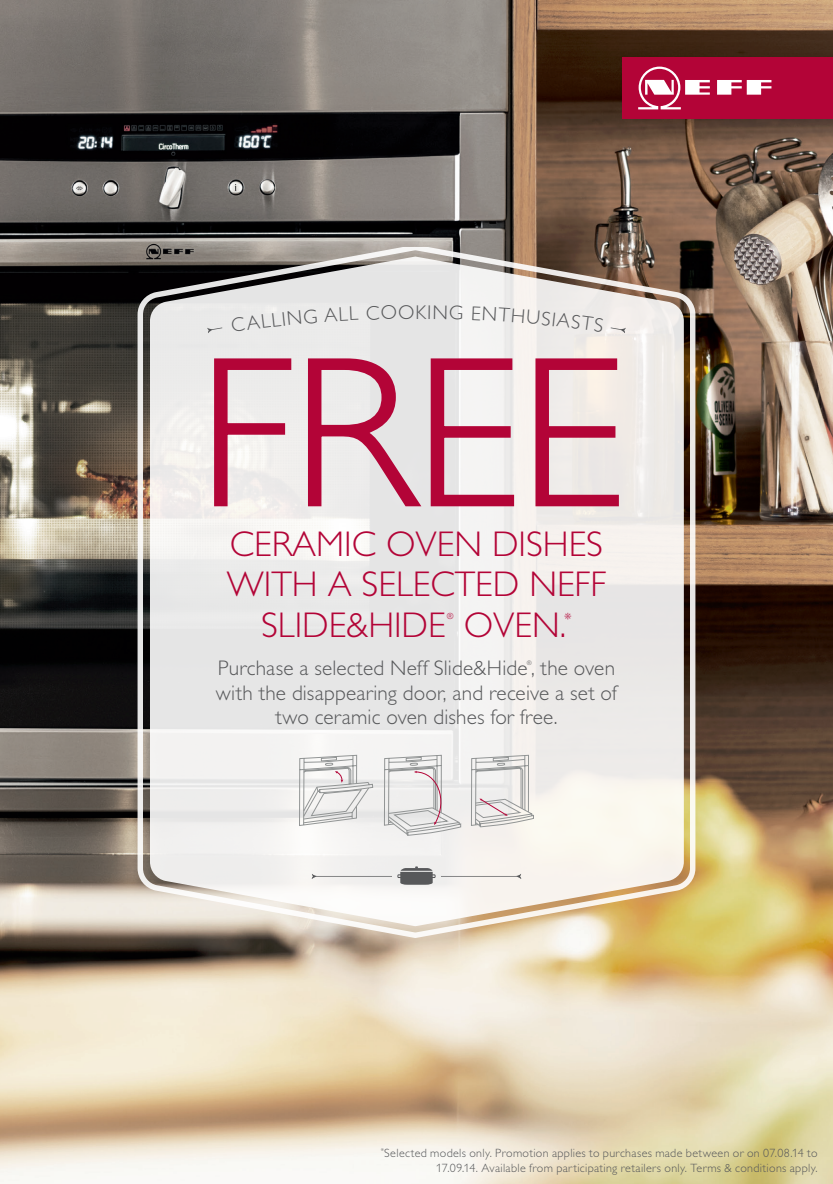
<style>
.page{position:relative;width:833px;height:1184px;background:#fff}
.page>*{position:absolute;margin:0;border:0;box-sizing:border-box;transform-origin:0 0}
.t1{font:300 35.8px/40.8px "Gill Alt One";color:#b30437}
.t2{font:300 21.2px/24.4px "Gill Alt One";letter-spacing:.01em;color:#57585a;text-align:center}
.t3{font:300 20px "Gill Alt One";color:#57585a}
.t4{font:300 12px/14.4px "Gill Alt One";letter-spacing:.025em;color:#57585a;text-align:right}
.t5{font:300 8.6px "Gill Alt One";color:#b30437}
.t6{font:300 6.2px "Gill Alt One";color:#57585a}
</style>
<div class="page">
<img style="left:0;top:0;width:832px;height:1184px">
<div style="left:622px;top:57px;width:210px;height:62px;background:#b30437"></div>
<svg style="left:638px;top:67px;width:133px;height:42px"></svg>
<svg style="left:138px;top:247px;width:557px;height:691px;background:#a49888"></svg>
<svg style="left:150px;top:257px;width:533px;height:669px;fill:#edebe9"></svg>
<svg style="left:311px;top:866px;width:124px;height:19px"></svg>
<svg style="left:441px;top:874px;width:80px;height:5px"></svg>
<svg style="left:610px;top:327px;width:15px;height:6px"></svg>
<svg style="left:207px;top:327px;width:15px;height:6px"></svg>
<svg style="left:213px;top:357px;width:406px;height:151px"></svg>
<svg style="left:471px;top:755px;width:62px;height:72px"></svg>
<svg style="left:299px;top:755px;width:74px;height:71px"></svg>
<svg style="left:384px;top:755px;width:77px;height:81px"></svg>
<div style="left:231px;top:309px;width:86px;height:23px;background:#ebeaea"></div>
<svg style="left:323px;top:306px;width:35px;height:16px"></svg>
<svg style="left:366px;top:305px;width:30px;height:15px"></svg>
<svg style="left:429px;top:305px;width:33px;height:15px"></svg>
<svg style="left:472px;top:306px;width:131px;height:26px"></svg>
<p class="t3" style="left:398px;top:301px;width:30px">OK</p>
<p class="t1" style="left:230px;top:523px;width:374px">CERAMIC OVEN DISHES</p>
<p class="t1" style="left:261px;top:564px;width:346px;text-indent:-34px">WITH A SELECTED NEFF<br>SLIDE&amp;HIDE</p>
<p class="t5" style="left:447px;top:611px;width:8px">®</p>
<p class="t1" style="left:463px;top:605px;width:110px">OVEN.<sup>*</sup></p>
<p class="t2" style="left:218px;top:656px;width:398px">Purchase a selected Neff Slide&amp;Hide, the oven</p>
<p class="t6" style="left:527px;top:660px;width:7px">®</p>
<p class="t2" style="left:216px;top:680px;width:402px">with the disappearing door, and receive a set of two ceramic oven dishes for free.</p>
<p class="t4" style="left:380px;top:1146px;width:438px"><sup>*</sup>Selected models only. Promotion applies to purchases made between or on 07.08.14 to<br>17.09.14. Available from participating retailers only. Terms &amp; conditions apply.</p>
</div>
